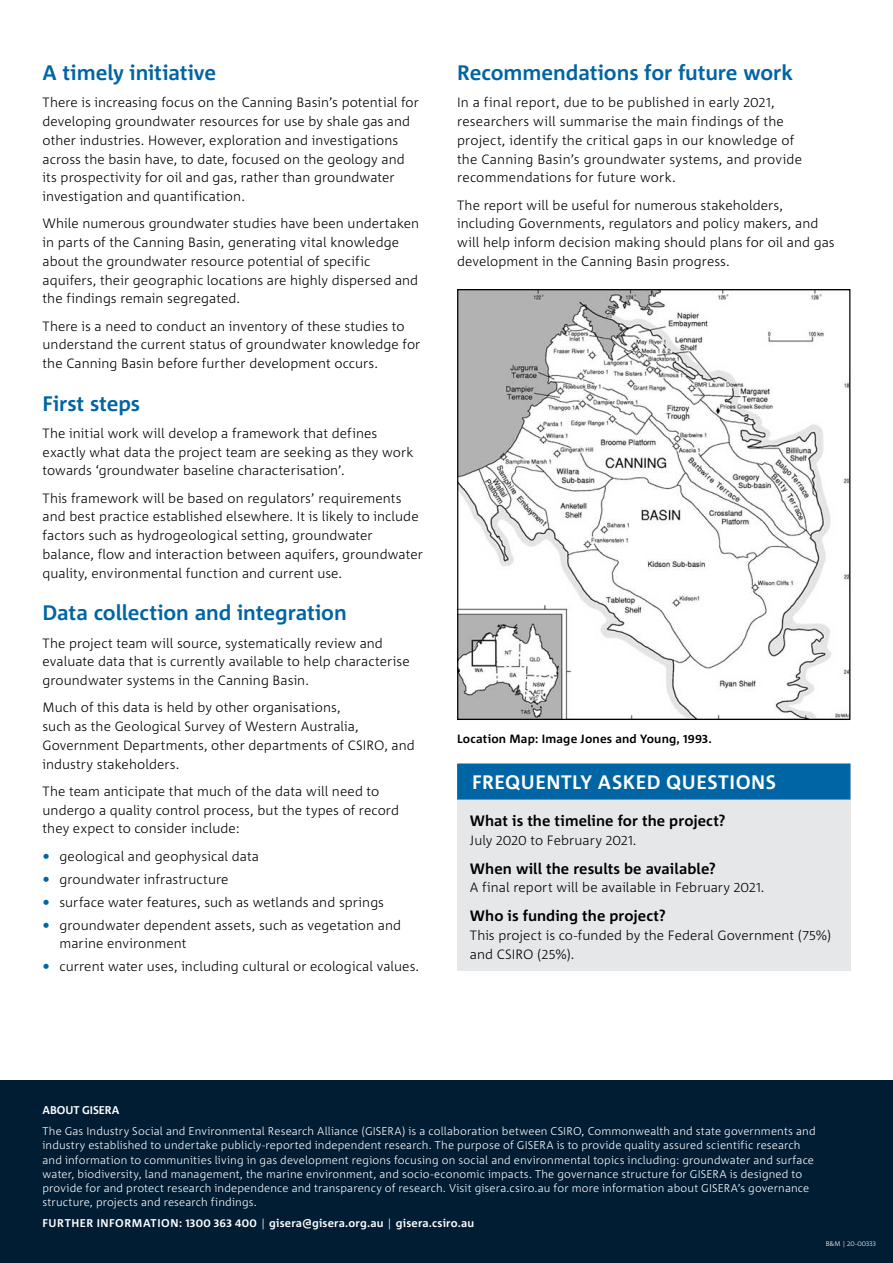
<style>
.page{position:relative;width:893px;height:1263px;background:#fff}
.page>*{position:absolute;margin:0;border:0;box-sizing:border-box;transform-origin:0 0}
.Heading{font:700 21px "Corpid C1";letter-spacing:-.005em;color:#0065a4}
.t1{font:700 19.5px "Corpid C1";letter-spacing:.025em;color:#fff}
.Box_subheading{font:700 15px "Corpid C1";letter-spacing:.005em;color:#000}
.Body_text{font:300 13.5px/18.8px "Corpid C1";letter-spacing:.005em;color:#000}
.Box_subheading-2{font:300 13.5px/18.8px "Corpid C1";letter-spacing:.005em;color:#000}
.t2{font:700 12px "Corpid C1";letter-spacing:.015em;color:#000}
.t3{font:300 11.25px/14.2px "Corpid C1";letter-spacing:.01em;color:#fff}
.t4{font:700 11.25px "Corpid C1";letter-spacing:.02em;color:#fff}
.t5{font:700 11.25px "Corpid C1";letter-spacing:-.01em;color:#fff}
.t6{font:300 6.75px "Corpid C1";color:#fff}
.s1{font-weight:700;color:#0065a4}
.s2{font-weight:300}
</style>
<div class="page">
<div style="left:0;top:1080px;width:893px;height:183px;background:#001d34"></div>
<div style="left:457px;top:763px;width:393px;height:208px;background:#e6e7e8"></div>
<div style="left:457px;top:763px;width:393px;height:36px;background:#0065a4"></div>
<img style="left:459px;top:291px;width:389px;height:427px">
<p class="Heading" style="left:43px;top:60px;width:175px">A timely initiative</p>
<p class="Body_text" style="left:43px;top:93px;width:378px">There is increasing focus on the Canning Basin’s potential for developing groundwater resources for use by shale gas and other industries. However, exploration and investigations across the basin have, to date, focused on the geology and its prospectivity for oil and gas, rather than groundwater investigation and quantification.</p>
<p class="Body_text" style="left:43px;top:214px;width:378px">While numerous groundwater studies have been undertaken in parts of the Canning Basin, generating vital knowledge about the groundwater resource potential of specific aquifers, their geographic locations are highly dispersed and the findings remain segregated.</p>
<p class="Body_text" style="left:43px;top:316px;width:379px">There is a need to conduct an inventory of these studies to understand the current status of groundwater knowledge for the Canning Basin before further development occurs.</p>
<p class="Heading" style="left:43px;top:390px;width:99px">First steps</p>
<p class="Body_text" style="left:43px;top:423px;width:372px">The initial work will develop a framework that defines exactly what data the project team are seeking as they work towards ‘groundwater baseline characterisation’.</p>
<p class="Body_text" style="left:43px;top:488px;width:382px">This framework will be based on regulators’ requirements and best practice established elsewhere. It is likely to include factors such as hydrogeological setting, groundwater balance, flow and interaction between aquifers, groundwater quality, environmental function and current use.</p>
<p class="Heading" style="left:43px;top:600px;width:306px">Data collection and integration</p>
<p class="Body_text" style="left:43px;top:633px;width:369px">The project team will source, systematically review and evaluate data that is currently available to help characterise groundwater systems in the Canning Basin.</p>
<p class="Body_text" style="left:43px;top:698px;width:374px">Much of this data is held by other organisations,<br>such as the Geological Survey of Western Australia, Government Departments, other departments of CSIRO, and industry stakeholders.</p>
<p class="Body_text" style="left:43px;top:781px;width:358px">The team anticipate that much of the data will need to undergo a quality control process, but the types of record they expect to consider include:</p>
<p class="Body_text" style="left:43px;top:846px;width:218px"><span class="s1">•</span> geological and geophysical data</p>
<p class="Body_text" style="left:43px;top:869px;width:187px"><span class="s1">•</span> groundwater infrastructure</p>
<p class="Body_text" style="left:43px;top:892px;width:343px"><span class="s1">•</span> surface water features, such as wetlands and springs</p>
<p class="Body_text" style="left:60px;top:915px;width:343px;text-indent:-17px"><span class="s1">•</span> groundwater dependent assets, such as vegetation and marine environment</p>
<p class="Body_text" style="left:43px;top:957px;width:378px"><span class="s1">•</span> current water uses, including cultural or ecological values.</p>
<p class="Heading" style="left:457px;top:60px;width:337px">Recommendations for future work</p>
<p class="Body_text" style="left:457px;top:93px;width:346px">In a final report, due to be published in early 2021, researchers will summarise the main findings of the project, identify the critical gaps in our knowledge of the Canning Basin’s groundwater systems, and provide recommendations for future work.</p>
<p class="Body_text" style="left:457px;top:195px;width:379px">The report will be useful for numerous stakeholders, including Governments, regulators and policy makers, and will help inform decision making should plans for oil and gas development in the Canning Basin progress.</p>
<p class="t2" style="left:457px;top:731px;width:256px">Location Map: Image Jones and Young, 1993.</p>
<h2 class="t1" style="left:472px;top:770px;width:306px">FREQUENTLY ASKED QUESTIONS</h2>
<p class="Box_subheading" style="left:470px;top:811px;width:257px">What is the timeline for the project?</p>
<p class="Box_subheading-2" style="left:470px;top:830px;width:168px">July 2020 to February 2021.</p>
<p class="Box_subheading" style="left:470px;top:859px;width:247px">When will the results be available?</p>
<p class="Box_subheading-2" style="left:470px;top:878px;width:296px">A final report will be available in February 2021.</p>
<p class="Box_subheading" style="left:470px;top:906px;width:197px">Who is funding the project?</p>
<p class="Box_subheading-2" style="left:470px;top:925px;width:363px">This project is co-funded by the Federal Government (75%) and CSIRO (25%).</p>
<p class="t5" style="left:43px;top:1103px;width:78px">ABOUT GISERA</p>
<p class="t3" style="left:43px;top:1124px;width:775px">The Gas Industry Social and Environmental Research Alliance (GISERA) is a collaboration between CSIRO, Commonwealth and state governments and industry established to undertake publicly-reported independent research. The purpose of GISERA is to provide quality assured scientific research and information to communities living in gas development regions focusing on social and environmental topics including: groundwater and surface water, biodiversity, land management, the marine environment, and socio-economic impacts. The governance structure for GISERA is designed to provide for and protect research independence and transparency of research. Visit gisera.csiro.au for more information about GISERA’s governance structure, projects and research findings.</p>
<p class="t4" style="left:43px;top:1216px;width:433px">FURTHER INFORMATION: 1300 363 400 <span class="s2">|</span> gisera@gisera.org.au <span class="s2">|</span> gisera.csiro.au</p>
<p class="t6" style="left:826px;top:1239px;width:52px">B&amp;M | 20-00333</p>
</div>
